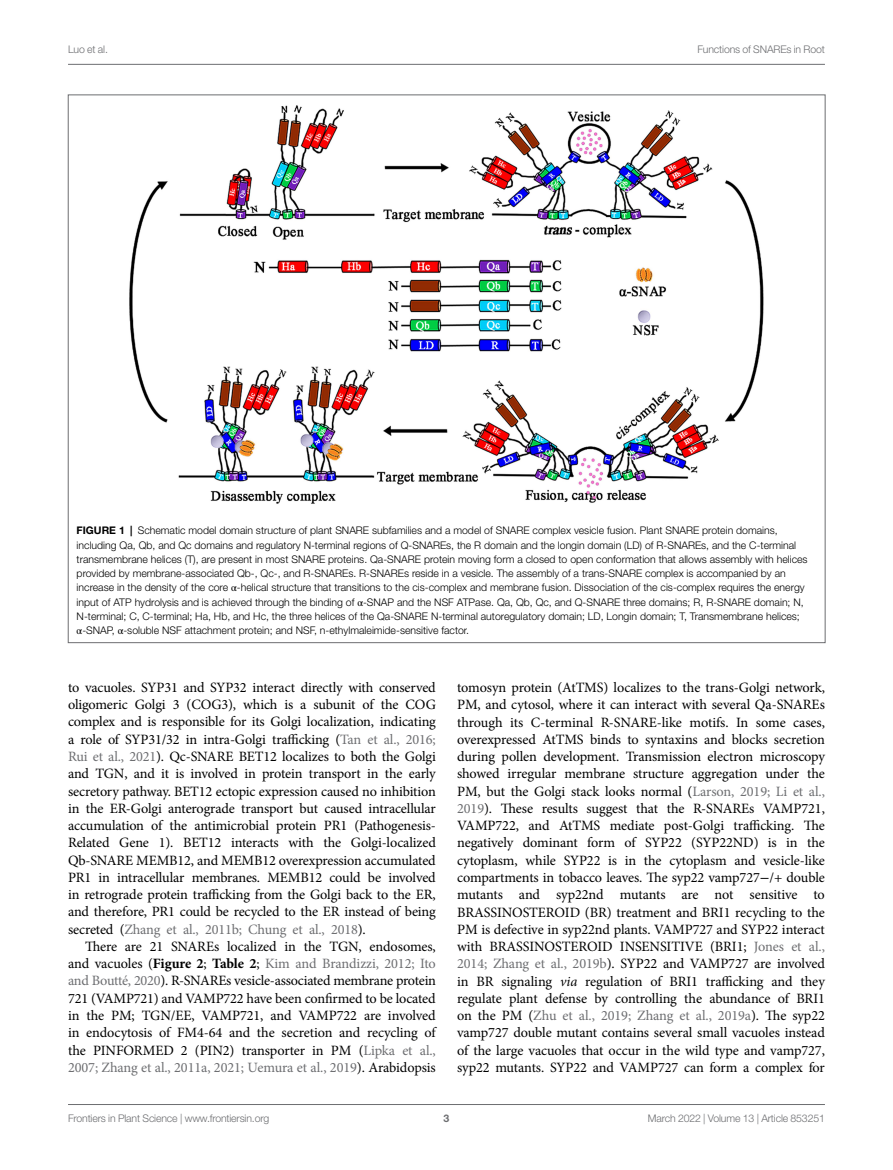
<style>
.page{position:relative;width:893px;height:1170px;background:#fff}
.page>*{position:absolute;margin:0;border:0;box-sizing:border-box;transform-origin:0 0}
.TEXT{font:14.25px/17.2px "Minion Pro";letter-spacing:-.01em;color:#000;text-align:justify}
.FIG_LEG{font:300 10.5px/14.2px "Helvetica Neue LT Std";color:#000}
.t1{font:300 10.5px "Helvetica Neue LT Std";letter-spacing:-.015em;color:#6d6e71}
.t2{font:700 10.5px "Helvetica Neue LT Std";color:#6d6e71}
.s1{font-weight:700}
.s2{font-family:"STIX General";font-weight:400}
.s3{color:#6d6e71}
.s4{font-family:"STIX General"}
.s5{font-style:italic}
</style>
<div class="page">
<hr style="left:68px;top:64px;width:757px;height:1px;background:#6d6e71">
<hr style="left:68px;top:1104px;width:757px;height:1px;background:#6d6e71">
<img style="left:129px;top:105px;width:635px;height:399px">
<p class="t1" style="left:68px;top:42px;width:41px">Luo et al.</p>
<p class="t1" style="left:697px;top:42px;width:129px">Functions of SNAREs in Root</p>
<p class="FIG_LEG" style="left:77px;top:523px;width:732px"><span class="s1">FIGURE 1 |</span> Schematic model domain structure of plant SNARE subfamilies and a model of SNARE complex vesicle fusion. Plant SNARE protein domains, including Qa, Qb, and Qc domains and regulatory N-terminal regions of Q-SNAREs, the R domain and the longin domain (LD) of R-SNAREs, and the C-terminal transmembrane helices (T), are present in most SNARE proteins. Qa-SNARE protein moving form a closed to open conformation that allows assembly with helices provided by membrane-associated Qb-, Qc-, and R-SNAREs. R-SNAREs reside in a vesicle. The assembly of a trans-SNARE complex is accompanied by an increase in the density of the core <span class="s2">α</span>-helical structure that transitions to the cis-complex and membrane fusion. Dissociation of the cis-complex requires the energy input of ATP hydrolysis and is achieved through the binding of <span class="s2">α</span>-SNAP and the NSF ATPase. Qa, Qb, Qc, and Q-SNARE three domains; R, R-SNARE domain; N, N-terminal; C, C-terminal; Ha, Hb, and Hc, the three helices of the Qa-SNARE N-terminal autoregulatory domain; LD, Longin domain; T, Transmembrane helices; <span class="s2">α</span>-SNAP, <span class="s2">α</span>-soluble NSF attachment protein; and NSF, n-ethylmaleimide-sensitive factor.</p>
<p class="TEXT" style="left:68px;top:678px;width:369px">to vacuoles. SYP31 and SYP32 interact directly with conserved oligomeric Golgi 3 (COG3), which is a subunit of the COG complex and is responsible for its Golgi localization, indicating a role of SYP31/32 in intra-Golgi trafficking (<span class="s3">Tan et al., 2016; Rui et al., 2021</span>). Qc-SNARE BET12 localizes to both the Golgi and TGN, and it is involved in protein transport in the early secretory pathway. BET12 ectopic expression caused no inhibition in the ER-Golgi anterograde transport but caused intracellular accumulation of the antimicrobial protein PR1 (Pathogenesis-Related Gene 1). BET12 interacts with the Golgi-localized Qb-SNARE MEMB12, and MEMB12 overexpression accumulated PR1 in intracellular membranes. MEMB12 could be involved in retrograde protein trafficking from the Golgi back to the ER, and therefore, PR1 could be recycled to the ER instead of being secreted (<span class="s3">Zhang et al., 2011b; Chung et al., 2018</span>).</p>
<p class="TEXT" style="left:68px;top:937px;width:370px;text-indent:17px">There are 21 SNAREs localized in the TGN, endosomes, and vacuoles (<span class="s1">Figure 2</span>; <span class="s1">Table 2</span>; <span class="s3">Kim and Brandizzi, 2012; Ito and Boutté, 2020</span>). R-SNAREs vesicle-associated membrane protein 721 (VAMP721) and VAMP722 have been confirmed to be located in the PM; TGN/EE, VAMP721, and VAMP722 are involved in endocytosis of FM4-64 and the secretion and recycling of the PINFORMED 2 (PIN2) transporter in PM (<span class="s3">Lipka et al., 2007; Zhang et al., 2011a, 2021; Uemura et al., 2019</span>). Arabidopsis</p>
<p class="TEXT" style="left:457px;top:679px;width:369px">tomosyn protein (AtTMS) localizes to the trans-Golgi network, PM, and cytosol, where it can interact with several Qa-SNAREs through its C-terminal R-SNARE-like motifs. In some cases, overexpressed AtTMS binds to syntaxins and blocks secretion during pollen development. Transmission electron microscopy showed irregular membrane structure aggregation under the PM, but the Golgi stack looks normal (<span class="s3">Larson, 2019; Li et al., 2019</span>). These results suggest that the R-SNAREs VAMP721, VAMP722, and AtTMS mediate post-Golgi trafficking. The negatively dominant form of SYP22 (SYP22ND) is in the cytoplasm, while SYP22 is in the cytoplasm and vesicle-like compartments in tobacco leaves. The syp22 vamp727<span class="s4">−</span>/+ double mutants and syp22nd mutants are not sensitive to BRASSINOSTEROID (BR) treatment and BRI1 recycling to the PM is defective in syp22nd plants. VAMP727 and SYP22 interact with BRASSINOSTEROID INSENSITIVE (BRI1; <span class="s3">Jones et al., 2014; Zhang et al., 2019b</span>). SYP22 and VAMP727 are involved in BR signaling <span class="s5">via</span> regulation of BRI1 trafficking and they regulate plant defense by controlling the abundance of BRI1 on the PM (<span class="s3">Zhu et al., 2019; Zhang et al., 2019a</span>). The syp22 vamp727 double mutant contains several small vacuoles instead of the large vacuoles that occur in the wild type and vamp727, syp22 mutants. SYP22 and VAMP727 can form a complex for</p>
<p class="t1" style="left:68px;top:1111px;width:203px">Frontiers in Plant Science | www.frontiersin.org</p>
<p class="t2" style="left:444px;top:1111px;width:7px">3</p>
<p class="t1" style="left:648px;top:1111px;width:178px">March 2022 | Volume 13 | Article 853251</p>
</div>
